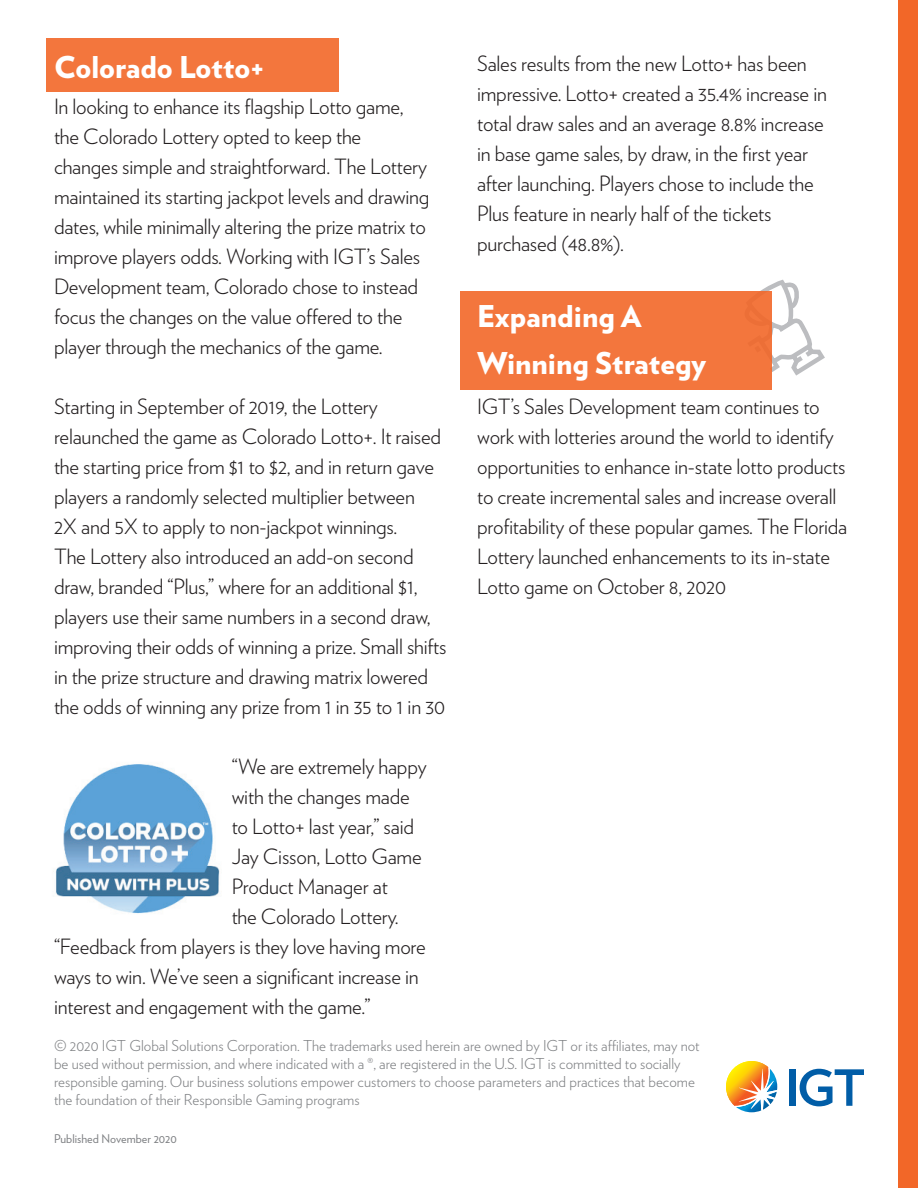
<style>
.page{position:relative;width:918px;height:1188px;background:#fff}
.page>*{position:absolute;margin:0;border:0;box-sizing:border-box;transform-origin:0 0}
.t1{font:900 30px/46.5px "Verlag";color:#fff}
.t2{font:300 21px/30px "Verlag";letter-spacing:-.01em;color:#231f20}
.t3{font:300 15px/18px "Verlag";color:#808285}
.t4{font:12px "Verlag";color:#808285}
</style>
<div class="page">
<div style="left:898px;top:0;width:20px;height:1188px;background:#f26728"></div>
<svg style="left:738px;top:279px;width:87px;height:97px"></svg>
<div style="left:789px;top:1069px;width:6px;height:37px;background:#015da7"></div>
<svg style="left:800px;top:1069px;width:64px;height:37px"></svg>
<svg style="left:726px;top:1061px;width:51px;height:51px"></svg>
<div style="left:46px;top:38px;width:293px;height:54px;background:#f3763d"></div>
<div style="left:460px;top:292px;width:312px;height:98px;background:#f3763d"></div>
<img style="left:55px;top:764px;width:165px;height:150px">
<h1 class="t1" style="left:54px;top:42px;width:212px">Colorado Lotto+</h1>
<p class="t2" style="left:54px;top:90px;width:377px">In looking to enhance its flagship Lotto game, the Colorado Lottery opted to keep the changes simple and straightforward. The Lottery maintained its starting jackpot levels and drawing dates, while minimally altering the prize matrix to improve players odds. Working with IGT’s Sales Development team, Colorado chose to instead focus the changes on the value offered to the player through the mechanics of the game.</p>
<p class="t2" style="left:54px;top:390px;width:394px">Starting in September of 2019, the Lottery relaunched the game as Colorado Lotto+. It raised the starting price from $1 to $2, and in return gave players a randomly selected multiplier between<br>2X and 5X to apply to non-jackpot winnings.<br>The Lottery also introduced an add-on second draw, branded “Plus,” where for an additional $1, players use their same numbers in a second draw, improving their odds of winning a prize. Small shifts in the prize structure and drawing matrix lowered the odds of winning any prize from 1 in 35 to 1 in 30</p>
<p class="t2" style="left:232px;top:750px;width:197px">“We are extremely happy</p>
<p class="t2" style="left:232px;top:780px;width:180px">with the changes made</p>
<p class="t2" style="left:232px;top:810px;width:184px">to Lotto+ last year,” said</p>
<p class="t2" style="left:232px;top:840px;width:192px">Jay Cisson, Lotto Game</p>
<p class="t2" style="left:232px;top:870px;width:158px">Product Manager at</p>
<p class="t2" style="left:232px;top:900px;width:169px">the Colorado Lottery.</p>
<p class="t2" style="left:54px;top:930px;width:373px">“Feedback from players is they love having more</p>
<p class="t2" style="left:54px;top:960px;width:366px">ways to win. We’ve seen a significant increase in</p>
<p class="t2" style="left:54px;top:991px;width:318px">interest and engagement with the game.”</p>
<p class="t2" style="left:477px;top:47px;width:351px">Sales results from the new Lotto+ has been impressive. Lotto+ created a 35.4% increase in total draw sales and an average 8.8% increase in base game sales, by draw, in the first year after launching. Players chose to include the Plus feature in nearly half of the tickets purchased (48.8%).</p>
<h1 class="t1" style="left:477px;top:292px;width:231px">Expanding A<br>Winning Strategy</h1>
<p class="t2" style="left:477px;top:391px;width:372px">IGT’s Sales Development team continues to work with lotteries around the world to identify opportunities to enhance in-state lotto products to create incremental sales and increase overall profitability of these popular games. The Florida Lottery launched enhancements to its in-state Lotto game on October 8, 2020</p>
<p class="t3" style="left:54px;top:1036px;width:647px">© 2020 IGT Global Solutions Corporation. The trademarks used herein are owned by IGT or its affiliates, may not be used without permission, and where indicated with a ®, are registered in the U.S. IGT is committed to socially responsible gaming. Our business solutions empower customers to choose parameters and practices that become the foundation of their Responsible Gaming programs</p>
<p class="t4" style="left:54px;top:1130px;width:124px">Published November 2020</p>
</div>
